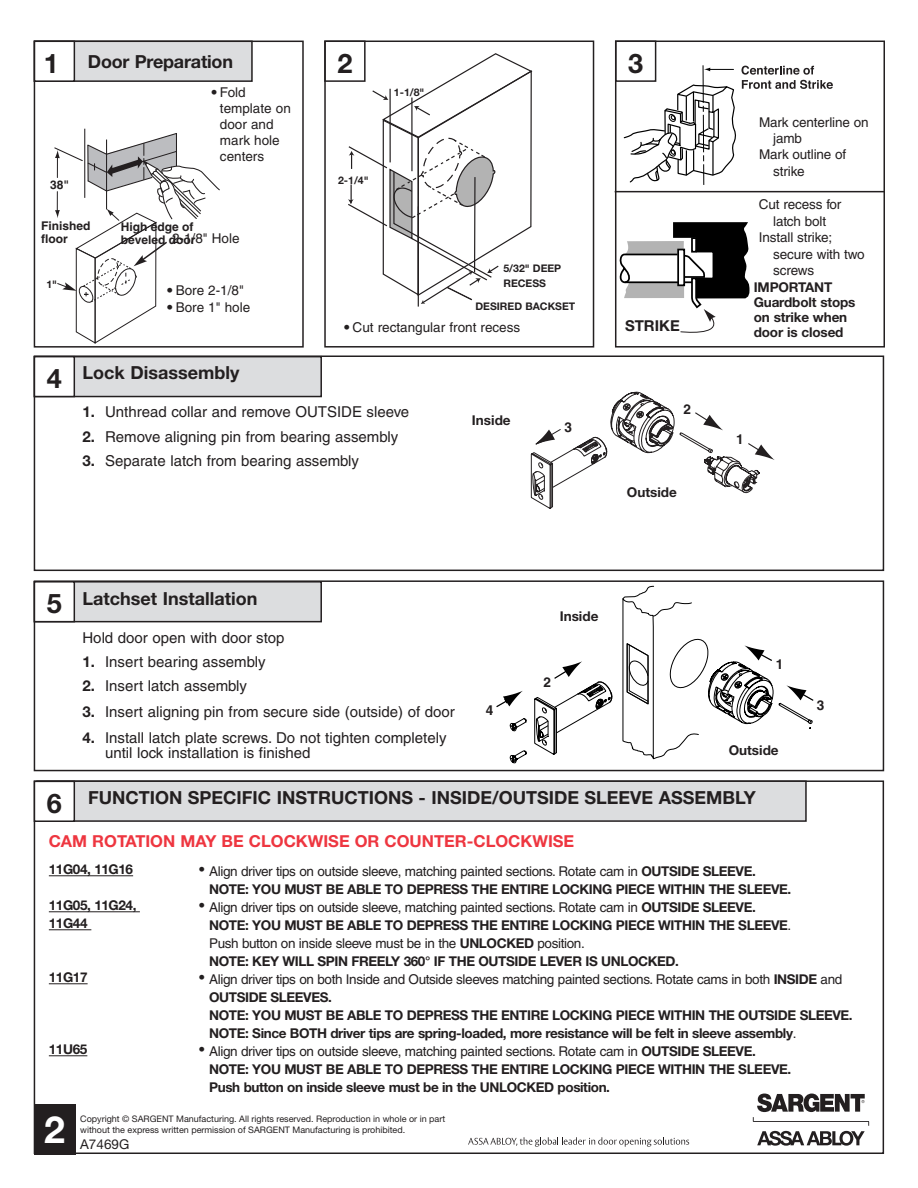
<style>
.page{position:relative;width:918px;height:1188px;background:#fff}
.page>*{position:absolute;margin:0;border:0;box-sizing:border-box;transform-origin:0 0}
.t1{font:700 37.5px "Helvetica Neue";color:#fff}
.t2{font:700 27px "Helvetica Neue";color:#231f20}
.t3{font:700 18px "Helvetica Neue";color:#231f20}
.t4{font:700 16.5px "Helvetica Neue";color:#ee3640}
.t5{font:15px/15px "Helvetica";color:#231f20}
.t6{font:700 15px "Helvetica Neue";color:#231f20}
.t7{font:700 13.65px "Helvetica";color:#231f20}
.t8{font:700 13.5px/18px "Helvetica Neue";letter-spacing:-.03em;color:#231f20}
.t9{font:13.5px "Helvetica";letter-spacing:-.03em;color:#231f20}
.t10{font:13.5px "Helvetica";letter-spacing:-.01em;color:#231f20}
.t11{font:13.5px/16.2px "Helvetica";color:#231f20}
.t12{font:700 13.5px/15px "Helvetica Neue";letter-spacing:-.01em;color:#231f20}
.t13{font:700 13.5px "Helvetica Neue";color:#231f20}
.t14{font:13.5px "Helvetica Neue";color:#231f20}
.t15{font:700 12px/13.5px "Helvetica";color:#231f20}
.t16{font:700 10.5px/15px "Helvetica Neue";color:#231f20}
.t17{font:9px/10.5px "Helvetica Neue";color:#231f20}
.s1{font-family:"Helvetica Neue"}
.s2{font-family:"Helvetica Neue";font-weight:700}
.s3{font-family:"Helvetica";font-weight:400}
</style>
<div class="page">
<div style="left:34px;top:41px;width:270px;height:307px;border:2px solid #231f20"></div>
<hr style="left:84px;top:129px;width:1px;height:69px;background:#231f20">
<div style="left:34px;top:41px;width:218px;height:40px;background:#dcdddf"></div>
<div style="left:34px;top:41px;width:219px;height:41px;border:2px solid #231f20"></div>
<div style="left:34px;top:580px;width:850px;height:191px;border:2px solid #231f20"></div>
<div style="left:34px;top:356px;width:850px;height:215px;border:2px solid #231f20"></div>
<svg style="left:496px;top:586px;width:318px;height:178px"></svg>
<svg style="left:530px;top:392px;width:245px;height:117px"></svg>
<div style="left:544px;top:596px;width:71px;height:40px;background:#fff"></div>
<div style="left:612px;top:471px;width:79px;height:42px;background:#fff"></div>
<div style="left:712px;top:736px;width:84px;height:29px;background:#fff"></div>
<div style="left:37px;top:781px;width:769px;height:40px;background:#dcdddf"></div>
<div style="left:36px;top:780px;width:771px;height:42px;border:2px solid #231f20"></div>
<div style="left:324px;top:41px;width:270px;height:307px;border:2px solid #231f20"></div>
<hr style="left:418px;top:206px;width:1px;height:101px;background:#231f20">
<svg style="left:348px;top:53px;width:185px;height:251px"></svg>
<div style="left:615px;top:41px;width:270px;height:307px;border:2px solid #231f20"></div>
<svg style="left:623px;top:65px;width:210px;height:120px"></svg>
<div style="left:324px;top:40px;width:42px;height:42px;border:2px solid #231f20"></div>
<div style="left:615px;top:40px;width:41px;height:42px;border:2px solid #231f20"></div>
<hr style="left:615px;top:191px;width:270px;height:1px;background:#231f20">
<svg style="left:619px;top:222px;width:131px;height:111px"></svg>
<hr style="left:49px;top:875px;width:84px;height:1px;background:#231f20">
<hr style="left:49px;top:911px;width:91px;height:1px;background:#231f20">
<hr style="left:49px;top:929px;width:42px;height:1px;background:#231f20">
<hr style="left:49px;top:983px;width:39px;height:1px;background:#231f20">
<hr style="left:49px;top:1055px;width:38px;height:1px;background:#231f20">
<div style="left:34px;top:781px;width:40px;height:40px;background:#fff"></div>
<div style="left:34px;top:781px;width:41px;height:41px;border:2px solid #231f20"></div>
<svg style="left:54px;top:132px;width:166px;height:212px"></svg>
<div style="left:34px;top:1104px;width:41px;height:50px;background:#231f20"></div>
<svg style="left:753px;top:1094px;width:116px;height:52px"></svg>
<svg style="left:468px;top:1137px;width:221px;height:10px"></svg>
<div style="left:34px;top:41px;width:40px;height:40px;background:#fff"></div>
<div style="left:34px;top:41px;width:41px;height:41px;border:2px solid #231f20"></div>
<div style="left:34px;top:357px;width:287px;height:40px;background:#dcdddf"></div>
<div style="left:34px;top:356px;width:288px;height:41px;border:2px solid #231f20"></div>
<div style="left:34px;top:357px;width:40px;height:40px;background:#fff"></div>
<div style="left:34px;top:356px;width:41px;height:41px;border:2px solid #231f20"></div>
<div style="left:34px;top:582px;width:287px;height:40px;background:#dcdddf"></div>
<div style="left:34px;top:581px;width:288px;height:41px;border:2px solid #231f20"></div>
<div style="left:34px;top:582px;width:40px;height:40px;background:#fff"></div>
<div style="left:34px;top:581px;width:41px;height:41px;border:2px solid #231f20"></div>
<h2 class="t2" style="left:44px;top:47px;width:17px">1</h2>
<p class="t15" style="left:50px;top:180px;width:21px">38"</p>
<h3 class="t3" style="left:88px;top:50px;width:147px">Door Preparation</h3>
<p class="t11" style="left:220px;top:85px;width:72px;text-indent:-9px"><span class="s1">•</span> Fold template on door and mark hole centers</p>
<p class="t15" style="left:41px;top:220px;width:51px">Finished floor</p>
<p class="t16" style="left:46px;top:276px;width:12px">1"</p>
<p class="t15" style="left:121px;top:221px;width:76px">High edge of beveled door</p>
<p class="t9" style="left:172px;top:233px;width:69px">2-1/8" Hole</p>
<p class="t9" style="left:166px;top:286px;width:79px"><span class="s1">•</span> Bore 2-1/8"</p>
<p class="t11" style="left:166px;top:300px;width:85px"><span class="s1">•</span> Bore 1" hole</p>
<h2 class="t2" style="left:47px;top:362px;width:17px">4</h2>
<h3 class="t3" style="left:83px;top:362px;width:158px">Lock Disassembly</h3>
<h2 class="t2" style="left:337px;top:46px;width:17px">2</h2>
<h2 class="t2" style="left:628px;top:46px;width:17px">3</h2>
<p class="t16" style="left:394px;top:85px;width:32px">1-1/8"</p>
<p class="t16" style="left:338px;top:172px;width:32px">2-1/4"</p>
<p class="t16" style="left:503px;top:260px;width:59px">5/32" DEEP<br>RECESS</p>
<p class="t16" style="left:476px;top:299px;width:101px">DESIRED BACKSET</p>
<p class="t11" style="left:343px;top:320px;width:178px"><span class="s1">•</span> Cut rectangular front recess</p>
<p class="t6" style="left:625px;top:316px;width:56px">STRIKE</p>
<p class="t5" style="left:82px;top:406px;width:328px"><span class="s2">1.</span> Unthread collar and remove OUTSIDE sleeve</p>
<p class="t5" style="left:83px;top:430px;width:317px"><span class="s2">2.</span> Remove aligning pin from bearing assembly</p>
<p class="t5" style="left:83px;top:455px;width:278px"><span class="s2">3.</span> Separate latch from bearing assembly</p>
<h2 class="t2" style="left:47px;top:587px;width:17px">5</h2>
<h3 class="t3" style="left:83px;top:587px;width:176px">Latchset Installation</h3>
<p class="t8" style="left:472px;top:411px;width:40px">Inside</p>
<p class="t7" style="left:565px;top:422px;width:9px">3</p>
<p class="t7" style="left:684px;top:404px;width:9px">2</p>
<p class="t13" style="left:627px;top:484px;width:51px">Outside</p>
<p class="t7" style="left:561px;top:611px;width:47px">INSIDE</p>
<p class="t8" style="left:560px;top:607px;width:40px">Inside</p>
<p class="t10" style="left:759px;top:117px;width:111px">Mark centerline on</p>
<p class="t9" style="left:773px;top:134px;width:30px">jamb</p>
<p class="t10" style="left:759px;top:150px;width:89px">Mark outline of</p>
<p class="t9" style="left:773px;top:166px;width:33px">strike</p>
<p class="t10" style="left:759px;top:200px;width:84px">Cut recess for</p>
<p class="t10" style="left:773px;top:216px;width:55px">latch bolt</p>
<p class="t10" style="left:759px;top:232px;width:75px">Install strike;</p>
<p class="t10" style="left:773px;top:249px;width:93px">secure with two</p>
<p class="t9" style="left:773px;top:265px;width:42px">screws</p>
<p class="t12" style="left:754px;top:280px;width:103px">IMPORTANT<br>Guardbolt stops on strike when door is closed</p>
<p class="t7" style="left:736px;top:434px;width:9px">1</p>
<h2 class="t2" style="left:47px;top:787px;width:17px">6</h2>
<p class="t5" style="left:83px;top:632px;width:204px">Hold door open with door stop</p>
<p class="t5" style="left:83px;top:656px;width:185px"><span class="s2">1.</span> Insert bearing assembly</p>
<p class="t5" style="left:83px;top:680px;width:166px"><span class="s2">2.</span> Insert latch assembly</p>
<p class="t5" style="left:83px;top:706px;width:374px"><span class="s2">3.</span> Insert aligning pin from secure side (outside) of door</p>
<p class="t5" style="left:105px;top:732px;width:343px;text-indent:-23px"><span class="s2">4.</span> Install latch plate screws. Do not tighten completely until lock installation is finished</p>
<p class="t7" style="left:776px;top:659px;width:9px">1</p>
<p class="t7" style="left:544px;top:677px;width:9px">2</p>
<p class="t7" style="left:486px;top:705px;width:9px">4</p>
<p class="t7" style="left:714px;top:742px;width:62px">OUTSIDE</p>
<p class="t13" style="left:729px;top:742px;width:51px">Outside</p>
<h3 class="t3" style="left:88px;top:786px;width:669px">FUNCTION SPECIFIC INSTRUCTIONS - INSIDE/OUTSIDE SLEEVE ASSEMBLY</h3>
<p class="t4" style="left:49px;top:830px;width:527px">CAM ROTATION MAY BE CLOCKWISE OR COUNTER-CLOCKWISE</p>
<p class="t7" style="left:817px;top:700px;width:9px">3</p>
<p class="t8" style="left:49px;top:860px;width:86px">11G04, 11G16</p>
<p class="t9" style="left:198px;top:866px;width:559px"><span class="s1">•</span> Align driver tips on outside sleeve, matching painted sections. Rotate cam in <span class="s2">OUTSIDE SLEEVE.</span></p>
<p class="t8" style="left:209px;top:880px;width:584px">NOTE: YOU MUST BE ABLE TO DEPRESS THE ENTIRE LOCKING PIECE WITHIN THE SLEEVE.</p>
<p class="t8" style="left:49px;top:896px;width:89px">11G05, 11G24,</p>
<p class="t9" style="left:198px;top:902px;width:559px"><span class="s1">•</span> Align driver tips on outside sleeve, matching painted sections. Rotate cam in <span class="s2">OUTSIDE SLEEVE.</span></p>
<p class="t8" style="left:49px;top:914px;width:40px">11G44</p>
<p class="t8" style="left:209px;top:916px;width:584px">NOTE: YOU MUST BE ABLE TO DEPRESS THE ENTIRE LOCKING PIECE WITHIN THE SLEEVE<span class="s3">.</span></p>
<p class="t9" style="left:209px;top:938px;width:377px">Push button on inside sleeve must be in the <span class="s2">UNLOCKED</span> position.</p>
<p class="t8" style="left:209px;top:952px;width:471px">NOTE: KEY WILL SPIN FREELY 360° IF THE OUTSIDE LEVER IS UNLOCKED.</p>
<p class="t8" style="left:49px;top:968px;width:40px">11G17</p>
<p class="t9" style="left:198px;top:974px;width:645px"><span class="s1">•</span> Align driver tips on both Inside and Outside sleeves matching painted sections. Rotate cams in both <span class="s2">INSIDE</span> and</p>
<p class="t8" style="left:209px;top:988px;width:645px">OUTSIDE SLEEVES.<br>NOTE: YOU MUST BE ABLE TO DEPRESS THE ENTIRE LOCKING PIECE WITHIN THE OUTSIDE SLEEVE.<br>NOTE: Since BOTH driver tips are spring-loaded, more resistance will be felt in sleeve assembly<span class="s3">.</span></p>
<p class="t8" style="left:49px;top:1040px;width:40px">11U65</p>
<p class="t9" style="left:198px;top:1046px;width:559px"><span class="s1">•</span> Align driver tips on outside sleeve, matching painted sections. Rotate cam in <span class="s2">OUTSIDE SLEEVE.</span></p>
<p class="t8" style="left:209px;top:1060px;width:584px">NOTE: YOU MUST BE ABLE TO DEPRESS THE ENTIRE LOCKING PIECE WITHIN THE SLEEVE.<br>Push button on inside sleeve must be in the UNLOCKED position.</p>
<h1 class="t1" style="left:44px;top:1107px;width:22px">2</h1>
<p class="t17" style="left:80px;top:1114px;width:366px">Copyright © SARGENT Manufacturing. All rights reserved. Reproduction in whole or in part without the express written permission of SARGENT Manufacturing is prohibited.</p>
<p class="t14" style="left:80px;top:1140px;width:51px">A7469G</p>
</div>
